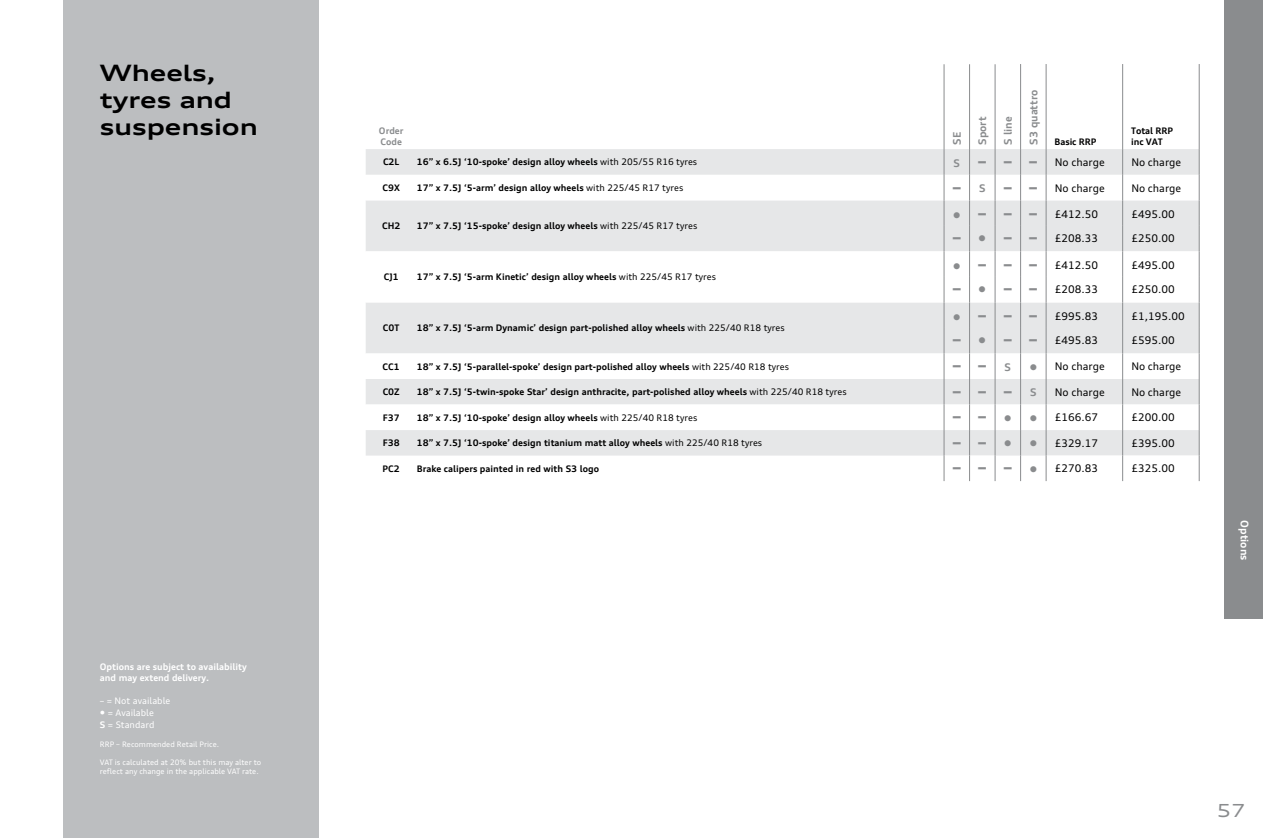
<style>
.page{position:relative;width:1263px;height:838px;background:#fff}
.page>*{position:absolute;margin:0;border:0;box-sizing:border-box;transform-origin:0 0}
.t1{font:700 expanded 22.5px/27px "Audi Type";color:#000}
.t2{font:expanded 22.5px "Audi Type";color:#8a8c8e}
.t3{font:expanded 18px "Audi Type";color:#8a8c8e}
.t4{font:10.5px "Audi Type";color:#000}
.t5{font:700 10.5px "Audi Type";color:#8a8c8e}
.t6{font:700 10.5px "Audi Type";letter-spacing:.005em;color:#fff}
.t7{font:700 9px/10.8px "Audi Type";color:#000}
.t8{font:700 9px/10.8px "Audi Type";color:#fff}
.t9{font:9px/12px "Audi Type";color:#fff}
.t10{font:700 9px/10.8px "Audi Type";color:#8a8c8e}
.t11{font:7.5px/9px "Audi Type";color:#fff}
.t12{font:6px "Webdings";color:#8a8c8e}
.s1{font-family:"Charcoal CY"}
.s2{font-weight:700}
.s3{font-weight:400}
.s4{font-weight:700;color:#8a8c8e}
.s5{font-stretch:expanded;font-size:22.5px;color:#8a8c8e}
.s6{font-weight:700;font-stretch:normal;font-size:10.5px}
</style>
<div class="page">
<div style="left:64px;top:0;width:255px;height:838px;background:#bcbec0"></div>
<svg style="left:943px;top:64px;width:256px;height:85px"></svg>
<div style="left:366px;top:149px;width:833px;height:26px;background:#e6e7e8"></div>
<svg style="left:366px;top:175px;width:833px;height:306px"></svg>
<hr style="left:1046px;top:64px;width:1px;height:85px;background:#8a8c8e">
<hr style="left:1122px;top:64px;width:1px;height:85px;background:#8a8c8e">
<hr style="left:1199px;top:64px;width:1px;height:85px;background:#8a8c8e">
<svg style="left:1122px;top:149px;width:1px;height:332px"></svg>
<svg style="left:1199px;top:149px;width:1px;height:332px"></svg>
<svg style="left:945px;top:64px;width:50px;height:1px"></svg>
<hr style="left:944px;top:64px;width:1px;height:85px;background:#8a8c8e">
<hr style="left:969px;top:64px;width:1px;height:85px;background:#8a8c8e">
<hr style="left:995px;top:64px;width:1px;height:85px;background:#8a8c8e">
<hr style="left:1020px;top:64px;width:1px;height:85px;background:#8a8c8e">
<svg style="left:1046px;top:149px;width:1px;height:332px"></svg>
<svg style="left:1020px;top:149px;width:1px;height:332px"></svg>
<svg style="left:944px;top:149px;width:1px;height:332px"></svg>
<svg style="left:969px;top:149px;width:1px;height:332px"></svg>
<svg style="left:995px;top:149px;width:1px;height:332px"></svg>
<div style="left:1225px;top:0;width:38px;height:619px;background:#8a8c8e"></div>
<h1 class="t1" style="left:100px;top:59px;width:159px">Wheels, tyres and suspension</h1>
<p class="t8" style="left:100px;top:661px;width:148px">Options are subject to availability and may extend delivery.</p>
<p class="t9" style="left:100px;top:694px;width:72px">– = Not available</p>
<p class="t9" style="left:100px;top:706px;width:56px"><span class="s1">•</span> = Available<br><span class="s2">S</span> = Standard</p>
<p class="t11" style="left:100px;top:740px;width:121px">RRP – Recommended Retail Price.</p>
<p class="t11" style="left:100px;top:758px;width:163px">VAT is calculated at 20% but this may alter to reflect any change in the applicable VAT rate.</p>
<p class="t10" style="left:379px;top:125px;width:26px">Order<br>Code</p>
<p class="t5" style="left:950px;top:145px;width:14px;rotate:-90deg">SE</p>
<p class="t5" style="left:976px;top:145px;width:30px;rotate:-90deg">Sport</p>
<p class="t5" style="left:1001px;top:145px;width:30px;rotate:-90deg">S line</p>
<p class="t5" style="left:1027px;top:145px;width:57px;rotate:-90deg">S3 quattro</p>
<p class="t7" style="left:1054px;top:136px;width:43px">Basic RRP</p>
<p class="t7" style="left:1131px;top:125px;width:43px">Total RRP inc VAT</p>
<p class="t7" style="left:383px;top:157px;width:18px">C2L</p>
<p class="t7" style="left:417px;top:157px;width:282px">16” x 6.5J ‘10-spoke’ design alloy wheels <span class="s3">with 205/55 R16 tyres</span></p>
<p class="t4" style="left:953px;top:156px;width:153px"><span class="s4">S</span> <span class="s5">- - -</span> No charge</p>
<p class="t4" style="left:1131px;top:156px;width:51px">No charge</p>
<p class="t7" style="left:383px;top:182px;width:19px">C9X</p>
<p class="t7" style="left:417px;top:182px;width:268px">17” x 7.5J ‘5-arm’ design alloy wheels <span class="s3">with 225/45 R17 tyres</span></p>
<p class="t4" style="left:951px;top:181px;width:155px"><span class="s5">-</span> <span class="s4">S</span> <span class="s5">- -</span> No charge</p>
<p class="t4" style="left:1131px;top:181px;width:51px">No charge</p>
<p class="t7" style="left:382px;top:220px;width:20px">CH2</p>
<p class="t7" style="left:417px;top:220px;width:282px">17” x 7.5J ‘15-spoke’ design alloy wheels <span class="s3">with 225/45 R17 tyres</span></p>
<p class="t4" style="left:954px;top:208px;width:146px"><sup>■</sup> <span class="s5">- - -</span> £412.50</p>
<p class="t4" style="left:1131px;top:208px;width:45px">£495.00</p>
<h1 class="t2" style="left:951px;top:221px;width:12px">-</h1>
<p class="t4" style="left:979px;top:231px;width:120px"><sup>■</sup> <span class="s5">- -</span> £208.33</p>
<p class="t4" style="left:1131px;top:231px;width:45px">£250.00</p>
<p class="t7" style="left:384px;top:271px;width:16px">CJ1</p>
<p class="t7" style="left:417px;top:271px;width:301px">17” x 7.5J ‘5-arm Kinetic’ design alloy wheels <span class="s3">with 225/45 R17 tyres</span></p>
<p class="t7" style="left:383px;top:322px;width:18px">C0T</p>
<p class="t7" style="left:417px;top:322px;width:369px">18” x 7.5J ‘5-arm Dynamic’ design part-polished alloy wheels <span class="s3">with 225/40 R18 tyres</span></p>
<p class="t4" style="left:954px;top:259px;width:146px"><sup>■</sup> <span class="s5">- - -</span> £412.50</p>
<p class="t4" style="left:1131px;top:259px;width:45px">£495.00</p>
<h1 class="t2" style="left:951px;top:272px;width:12px">-</h1>
<p class="t4" style="left:979px;top:282px;width:120px"><sup>■</sup> <span class="s5">- -</span> £208.33</p>
<p class="t4" style="left:1131px;top:282px;width:45px">£250.00</p>
<p class="t4" style="left:954px;top:310px;width:146px"><sup>■</sup> <span class="s5">- - -</span> £995.83</p>
<p class="t4" style="left:1131px;top:310px;width:55px">£1,195.00</p>
<h1 class="t2" style="left:951px;top:323px;width:12px">-</h1>
<p class="t4" style="left:979px;top:333px;width:120px"><sup>■</sup> <span class="s5">- -</span> £495.83</p>
<p class="t4" style="left:1131px;top:333px;width:45px">£595.00</p>
<p class="t7" style="left:383px;top:361px;width:19px">CC1</p>
<p class="t7" style="left:417px;top:361px;width:374px">18” x 7.5J ‘5-parallel-spoke’ design part-polished alloy wheels <span class="s3">with 225/40 R18 tyres</span></p>
<h1 class="t2" style="left:951px;top:350px;width:61px">-- <span class="s6">S</span></h1>
<p class="t4" style="left:1030px;top:360px;width:76px"><sup>■</sup> No charge</p>
<p class="t4" style="left:1131px;top:360px;width:51px">No charge</p>
<p class="t7" style="left:383px;top:386px;width:19px">C0Z</p>
<p class="t7" style="left:417px;top:386px;width:431px">18” x 7.5J ‘5-twin-spoke Star’ design anthracite, part-polished alloy wheels <span class="s3">with 225/40 R18 tyres</span></p>
<h1 class="t2" style="left:951px;top:375px;width:87px">--- <span class="s6">S</span></h1>
<p class="t4" style="left:1055px;top:385px;width:51px">No charge</p>
<p class="t4" style="left:1131px;top:385px;width:51px">No charge</p>
<p class="t7" style="left:383px;top:412px;width:19px">F37</p>
<p class="t7" style="left:417px;top:412px;width:282px">18” x 7.5J ‘10-spoke’ design alloy wheels <span class="s3">with 225/40 R18 tyres</span></p>
<h1 class="t2" style="left:951px;top:401px;width:38px">- -</h1>
<p class="t12" style="left:1005px;top:415px;width:7px">■</p>
<p class="t4" style="left:1030px;top:411px;width:69px"><sup>■</sup> £166.67</p>
<p class="t4" style="left:1131px;top:411px;width:45px">£200.00</p>
<p class="t7" style="left:383px;top:437px;width:19px">F38</p>
<p class="t7" style="left:417px;top:437px;width:347px">18” x 7.5J ‘10-spoke’ design titanium matt alloy wheels <span class="s3">with 225/40 R18 tyres</span></p>
<h1 class="t2" style="left:951px;top:426px;width:38px">- -</h1>
<p class="t12" style="left:1005px;top:440px;width:7px">■</p>
<p class="t4" style="left:1030px;top:436px;width:69px"><sup>■</sup> £329.17</p>
<p class="t4" style="left:1131px;top:436px;width:45px">£395.00</p>
<p class="t7" style="left:383px;top:463px;width:19px">PC2</p>
<p class="t7" style="left:417px;top:463px;width:184px">Brake calipers painted in red with S3 logo</p>
<h1 class="t2" style="left:951px;top:452px;width:63px">---</h1>
<p class="t4" style="left:1030px;top:462px;width:69px"><sup>■</sup> £270.83</p>
<p class="t4" style="left:1131px;top:462px;width:45px">£325.00</p>
<p class="t6" style="left:1251px;top:520px;width:42px;rotate:90deg">Options</p>
<h2 class="t3" style="left:1217px;top:798px;width:30px">57</h2>
</div>
